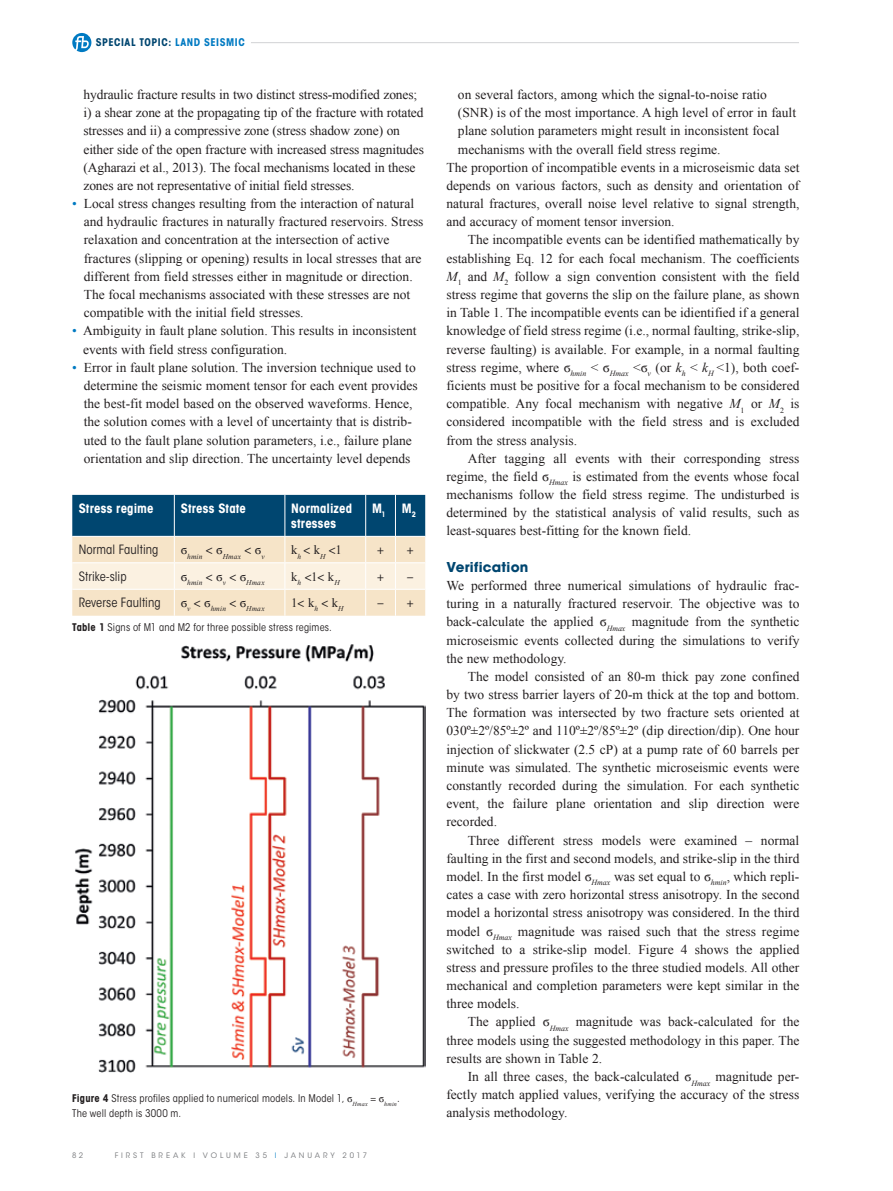
<style>
.page{position:relative;width:893px;height:1191px;background:#fff}
.page>*{position:absolute;margin:0;border:0;box-sizing:border-box;transform-origin:0 0}
._00-FB_BODY_indent{font:13.5px/18.1px "Times New Roman";color:#231f20;text-align:justify}
._00-FB_BODY_list{font:13.5px/18.1px "Times New Roman";color:#231f20}
._00-FB_BODY{font:13.5px/18.1px "Times New Roman";color:#231f20;text-align:justify}
._02-HEADER_2{font:700 13.5px "ITC Avant Garde Std";letter-spacing:.015em;color:#004670}
.TABLE_BODY{font:condensed 12.75px "ITC Avant Garde Std";letter-spacing:.005em;color:#231f20}
.TABLE_HEADER{font:700 condensed 12.75px/15px "ITC Avant Garde Std";letter-spacing:.015em;color:#fff}
.TABLE_BODY-2{font:12.75px "Times New Roman";color:#231f20}
._06-CAPTION_black{font:condensed 10.5px/15px "ITC Avant Garde Std";letter-spacing:.015em;color:#231f20}
.t1{font:700 condensed 10.5px "ITC Avant Garde Std";letter-spacing:.055em;color:#004670}
.TABLE_BODY-3{font:italic 7.5px "Times New Roman";letter-spacing:.02em;color:#231f20}
.t2{font:7.5px "ITC Avant Garde Std";letter-spacing:.385em;color:#787a7d}
.s1{color:#007ac2}
.s2{font-family:"ITC Avant Garde Std";font-stretch:condensed}
.s3{font-weight:700}
.s4{font-family:"Times New Roman";font-stretch:normal}
.s5{color:#1c8acb}
.s6{font-style:italic}
</style>
<div class="page">
<hr style="left:251px;top:42px;width:548px;height:1px;background:#d1d2d4">
<svg style="left:72px;top:33px;width:19px;height:19px"></svg>
<svg style="left:72px;top:495px;width:353px;height:120px;background:#a4b2b1"></svg>
<img style="left:75px;top:644px;width:350px;height:429px">
<p class="t1" style="left:96px;top:36px;width:151px">SPECIAL TOPIC: <span class="s1">LAND SEISMIC</span></p>
<p class="_00-FB_BODY_list" style="left:83px;top:85px;width:342px">hydraulic fracture results in two distinct stress-modified zones; i) a shear zone at the propagating tip of the fracture with rotated stresses and ii) a compressive zone (stress shadow zone) on either side of the open fracture with increased stress magnitudes (Agharazi et al., 2013). The focal mechanisms located in these zones are not representative of initial field stresses.</p>
<p class="_00-FB_BODY_list" style="left:84px;top:194px;width:341px;text-indent:-11px"><span class="s1">•</span> Local stress changes resulting from the interaction of natural and hydraulic fractures in naturally fractured reservoirs. Stress relaxation and concentration at the intersection of active fractures (slipping or opening) results in local stresses that are different from field stresses either in magnitude or direction.<br>The focal mechanisms associated with these stresses are not compatible with the initial field stresses.</p>
<p class="_00-FB_BODY_list" style="left:83px;top:321px;width:335px;text-indent:-11px"><span class="s1">•</span> Ambiguity in fault plane solution. This results in inconsistent events with field stress configuration.</p>
<p class="_00-FB_BODY_list" style="left:84px;top:358px;width:336px;text-indent:-11px"><span class="s1">•</span> Error in fault plane solution. The inversion technique used to determine the seismic moment tensor for each event provides the best-fit model based on the observed waveforms. Hence, the solution comes with a level of uncertainty that is distrib&shy;uted to the fault plane solution parameters, i.e., failure plane orientation and slip direction. The uncertainty level depends</p>
<p class="TABLE_HEADER" style="left:79px;top:500px;width:76px">Stress regime</p>
<p class="TABLE_HEADER" style="left:181px;top:500px;width:67px">Stress State</p>
<p class="TABLE_HEADER" style="left:291px;top:500px;width:62px">Normalized stresses</p>
<p class="TABLE_HEADER" style="left:372px;top:500px;width:15px">M<sub>1</sub></p>
<p class="TABLE_HEADER" style="left:402px;top:500px;width:16px">M<sub>2</sub></p>
<p class="TABLE_BODY" style="left:79px;top:542px;width:81px">Normal Faulting</p>
<p class="TABLE_BODY-3" style="left:181px;top:551px;width:85px"><sup>ϭ</sup>hmin <sup>&lt;</sup> <sup>ϭ</sup>Hmax <sup>&lt;</sup> <sup>ϭ</sup>v</p>
<p class="TABLE_BODY-2" style="left:291px;top:541px;width:52px">k<sub>h</sub> <span class="s2">&lt;</span> k<sub>H</sub> <span class="s2">&lt;</span>1</p>
<p class="TABLE_BODY" style="left:377px;top:542px;width:8px">+</p>
<p class="TABLE_BODY" style="left:407px;top:542px;width:8px">+</p>
<p class="TABLE_BODY" style="left:79px;top:568px;width:49px">Strike-slip</p>
<p class="TABLE_BODY-3" style="left:181px;top:577px;width:85px"><sup>ϭ</sup>hmin <sup>&lt;</sup> <sup>ϭ</sup>v <sup>&lt;</sup> <sup>ϭ</sup>Hmax</p>
<p class="TABLE_BODY-2" style="left:291px;top:568px;width:50px">k<sub>h</sub> <span class="s2">&lt;</span>1<span class="s2">&lt;</span> k<sub>H</sub></p>
<p class="TABLE_BODY" style="left:377px;top:568px;width:8px">+</p>
<p class="TABLE_BODY" style="left:407px;top:568px;width:8px">−</p>
<p class="TABLE_BODY" style="left:79px;top:595px;width:84px">Reverse Faulting</p>
<p class="TABLE_BODY-3" style="left:181px;top:604px;width:85px"><sup>ϭ</sup>v <sup>&lt;</sup> <sup>ϭ</sup>hmin <sup>&lt;</sup> <sup>ϭ</sup>Hmax</p>
<p class="TABLE_BODY-2" style="left:291px;top:594px;width:54px">1<span class="s2">&lt;</span> k<sub>h</sub> <span class="s2">&lt;</span> k<sub>H</sub></p>
<p class="TABLE_BODY" style="left:377px;top:595px;width:8px">−</p>
<p class="TABLE_BODY" style="left:407px;top:595px;width:8px">+</p>
<p class="_06-CAPTION_black" style="left:72px;top:619px;width:261px"><span class="s3">Table 1</span> Signs of M1 and M2 for three possible stress regimes.</p>
<p class="_06-CAPTION_black" style="left:72px;top:1091px;width:329px"><span class="s3">Figure 4</span> Stress profiles applied to numerical models. In Model 1, <span class="s4">ϭ</span><sub>Hmax</sub> = <span class="s4">ϭ</span><sub>hmin</sub>.<br>The well depth is 3000 m.</p>
<p class="t2" style="left:72px;top:1151px;width:12px">8 2</p>
<p class="t2" style="left:115px;top:1151px;width:254px">FIRST BREAK I VOLUME 35 <span class="s5">I</span> JANUARY 2017</p>
<p class="_00-FB_BODY_list" style="left:458px;top:85px;width:340px">on several factors, among which the signal-to-noise ratio (SNR) is of the most importance. A high level of error in fault plane solution parameters might result in inconsistent focal mechanisms with the overall field stress regime.</p>
<p class="_00-FB_BODY" style="left:446px;top:158px;width:354px">The proportion of incompatible events in a microseismic data set depends on various factors, such as density and orientation of natural fractures, overall noise level relative to signal strength, and accuracy of moment tensor inversion.</p>
<p class="_00-FB_BODY_indent" style="left:446px;top:231px;width:354px;text-indent:21px">The incompatible events can be identified mathematically by establishing Eq. 12 for each focal mechanism. The coefficients <span class="s6">M</span><sub>1</sub> and <span class="s6">M</span><sub>2</sub> follow a sign convention consistent with the field stress regime that governs the slip on the failure plane, as shown in Table 1. The incompatible events can be idientified if a general knowledge of field stress regime (i.e., normal faulting, strike-slip, reverse faulting) is available. For example, in a normal faulting stress regime, where ϭ<sub>hmin</sub> &lt; ϭ<sub>Hmax</sub> &lt;ϭ<sub>v</sub> (or <span class="s6">k</span><sub>h</sub> &lt; <span class="s6">k</span><sub>H</sub> &lt;1), both coef&shy;ficients must be positive for a focal mechanism to be considered compatible. Any focal mechanism with negative <span class="s6">M</span><sub>1</sub> or <span class="s6">M</span><sub>2</sub> is considered incompatible with the field stress and is excluded from the stress analysis.</p>
<p class="_00-FB_BODY_indent" style="left:446px;top:449px;width:354px;text-indent:21px">After tagging all events with their corresponding stress regime, the field ϭ<sub>Hmax</sub> is estimated from the events whose focal mechanisms follow the field stress regime. The undisturbed is determined by the statistical analysis of valid results, such as least-squares best-fitting for the known field.</p>
<p class="_02-HEADER_2" style="left:446px;top:558px;width:83px">Verification</p>
<p class="_00-FB_BODY" style="left:446px;top:576px;width:354px">We performed three numerical simulations of hydraulic frac&shy;turing in a naturally fractured reservoir. The objective was to back-calculate the applied ϭ<sub>Hmax</sub> magnitude from the synthetic microseismic events collected during the simulations to verify the new methodology.</p>
<p class="_00-FB_BODY_indent" style="left:446px;top:667px;width:354px;text-indent:21px">The model consisted of an 80-m thick pay zone confined by two stress barrier layers of 20-m thick at the top and bottom.<br>The formation was intersected by two fracture sets oriented at 030º±2º/85º±2º and 110º±2º/85º±2º (dip direction/dip). One hour injection of slickwater (2.5 cP) at a pump rate of 60 barrels per minute was simulated. The synthetic microseismic events were constantly recorded during the simulation. For each synthetic event, the failure plane orientation and slip direction were recorded.</p>
<p class="_00-FB_BODY_indent" style="left:446px;top:830px;width:354px;text-indent:21px">Three different stress models were examined – normal faulting in the first and second models, and strike-slip in the third model. In the first model ϭ<sub>Hmax</sub> was set equal to ϭ<sub>hmin</sub>, which repli&shy;cates a case with zero horizontal stress anisotropy. In the second model a horizontal stress anisotropy was considered. In the third model ϭ<sub>Hmax</sub> magnitude was raised such that the stress regime switched to a strike-slip model. Figure 4 shows the applied stress and pressure profiles to the three studied models. All other mechanical and completion parameters were kept similar in the three models.</p>
<p class="_00-FB_BODY_indent" style="left:446px;top:1012px;width:354px;text-indent:21px">The applied ϭ<sub>Hmax</sub> magnitude was back-calculated for the three models using the suggested methodology in this paper. The results are shown in Table 2.</p>
<p class="_00-FB_BODY_indent" style="left:446px;top:1067px;width:354px;text-indent:21px">In all three cases, the back-calculated ϭ<sub>Hmax</sub> magnitude per&shy;fectly match applied values, verifying the accuracy of the stress analysis methodology.</p>
</div>
